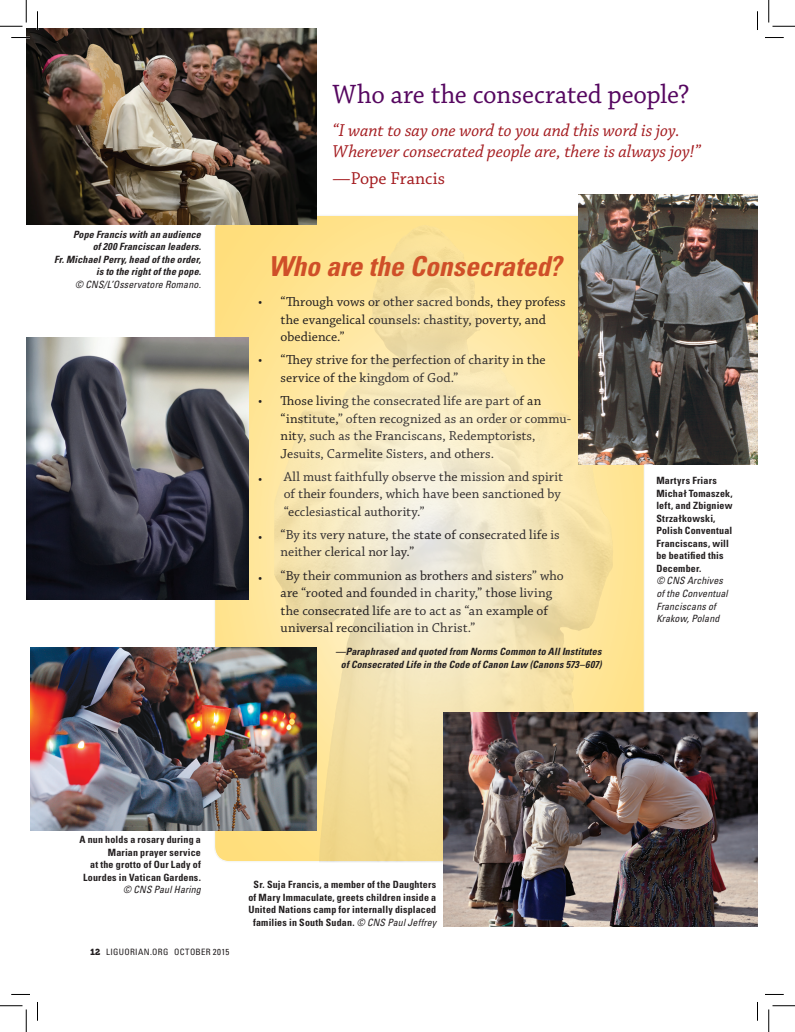
<style>
.page{position:relative;width:795px;height:1032px;background:#fff}
.page>*{position:absolute;margin:0;border:0;box-sizing:border-box;transform-origin:0 0}
.t1{font:27.88px "Chaparral Pro";letter-spacing:-.01em;color:#560760;scale:.96 1}
.t2{font:italic 700 condensed 27.5px "Univers";color:#cf4f28}
.t3{font:italic 18.12px/20.9px "Chaparral Pro";letter-spacing:-.005em;color:#a41b1f}
.t4{font:18.12px "Chaparral Pro";color:#a41b1f}
.t5{font:13.75px/17.5px "Chaparral Pro";color:#231f20}
.t6{font:700 condensed 10px/12.5px "Univers";letter-spacing:.02em;color:#231f20}
.t7{font:italic 700 condensed 10px/12.5px "Univers";letter-spacing:.015em;color:#231f20;text-align:right}
.t8{font:italic condensed 10px/12.5px "Univers";letter-spacing:.01em;color:#231f20}
.t9{font:condensed 8.75px "Univers";letter-spacing:.035em;color:#231f20}
.s1{font-family:"Museo 900";font-stretch:normal}
.s2{font-weight:400;font-style:italic}
</style>
<div class="page">
<svg style="left:216px;top:217px;width:427px;height:643px;background:#f7e4a9"></svg>
<img style="left:30px;top:647px;width:287px;height:183px">
<img style="left:444px;top:712px;width:314px;height:214px">
<img style="left:376px;top:225px;width:48px;height:59px">
<img style="left:578px;top:194px;width:180px;height:270px">
<img style="left:26px;top:29px;width:291px;height:196px">
<img style="left:26px;top:338px;width:222px;height:261px">
<svg style="left:11px;top:37px;width:19px;height:1px"></svg>
<svg style="left:765px;top:37px;width:19px;height:1px"></svg>
<svg style="left:11px;top:994px;width:19px;height:1px"></svg>
<svg style="left:765px;top:994px;width:19px;height:1px"></svg>
<svg style="left:37px;top:11px;width:1px;height:19px"></svg>
<svg style="left:37px;top:1002px;width:1px;height:18px"></svg>
<svg style="left:757px;top:11px;width:1px;height:19px"></svg>
<svg style="left:757px;top:1002px;width:1px;height:18px"></svg>
<svg style="left:0;top:0;width:27px;height:27px"></svg>
<svg style="left:0;top:1005px;width:27px;height:26px"></svg>
<svg style="left:769px;top:0;width:26px;height:27px"></svg>
<svg style="left:769px;top:1005px;width:26px;height:26px"></svg>
<p class="t7" style="left:54px;top:227px;width:148px">Pope Francis with an audience<br>of 200 Franciscan leaders.<br>Fr. Michael Perry, head of the order, is to the right of the pope.</p>
<p class="t8" style="left:75px;top:277px;width:127px">© CNS/L’Osservatore Romano.</p>
<h1 class="t1" style="left:333px;top:78px;width:373px">Who are the consecrated people?</h1>
<h3 class="t3" style="left:333px;top:121px;width:370px">“I want to say one word to you and this word is joy.<br>Wherever consecrated people are, there is always joy!”</h3>
<h3 class="t4" style="left:333px;top:168px;width:114px">—Pope Francis</h3>
<h2 class="t2" style="left:268px;top:249px;width:295px">Who are the Consecrated?</h2>
<p class="t5" style="left:281px;top:293px;width:287px;text-indent:-22px">• “Through vows or other sacred bonds, they profess the evangelical counsels: chastity, poverty, and obedience.”</p>
<p class="t5" style="left:281px;top:352px;width:266px;text-indent:-22px">• “They strive for the perfection of charity in the service of the kingdom of God.”</p>
<p class="t5" style="left:281px;top:392px;width:292px;text-indent:-22px">• Those living the consecrated life are part of an “institute,” often recognized as an order or commu&shy;nity, such as the Franciscans, Redemptorists, Jesuits, Carmelite Sisters, and others.</p>
<p class="t5" style="left:284px;top:468px;width:281px;text-indent:-26px">• All must faithfully observe the mission and spirit of their founders, which have been sanctioned by “ecclesiastical authority.”</p>
<p class="t5" style="left:281px;top:526px;width:281px;text-indent:-22px">• “By its very nature, the state of consecrated life is neither clerical nor lay.”</p>
<p class="t5" style="left:281px;top:567px;width:285px;text-indent:-22px">• “By their communion as brothers and sisters” who are “rooted and founded in charity,” those living the consecrated life are to act as “an example of universal reconciliation in Christ.”</p>
<p class="t7" style="left:335px;top:645px;width:268px;text-align:center">—Paraphrased and quoted from Norms Common to All Institutes of Consecrated Life in the Code of Canon Law (Canons 573–607)</p>
<p class="t6" style="left:656px;top:474px;width:78px">Martyrs Friars<br>Michał Tomaszek, left, and Zbigniew<br>Strzałkowski,<br>Polish Conventual<br>Franciscans, will be beatified this<br>December.</p>
<p class="t8" style="left:656px;top:574px;width:73px">© CNS Archives of the Conventual<br>Franciscans of<br>Krakow, Poland</p>
<p class="t6" style="left:79px;top:832px;width:123px;text-align:right">A nun holds a rosary during a<br>Marian prayer service<br>at the grotto of Our Lady of<br>Lourdes in Vatican Gardens.</p>
<p class="t8" style="left:123px;top:882px;width:79px">© CNS Paul Haring</p>
<p class="t9" style="left:90px;top:946px;width:141px"><span class="s1">12</span> LIGUORIAN.ORG OCTOBER 2015</p>
<p class="t6" style="left:248px;top:877px;width:189px;text-align:center">Sr. Suja Francis, a member of the Daughters of Mary Immaculate, greets children inside a United Nations camp for internally displaced families in South Sudan. <span class="s2">© CNS Paul Jeffrey</span></p>
</div>
